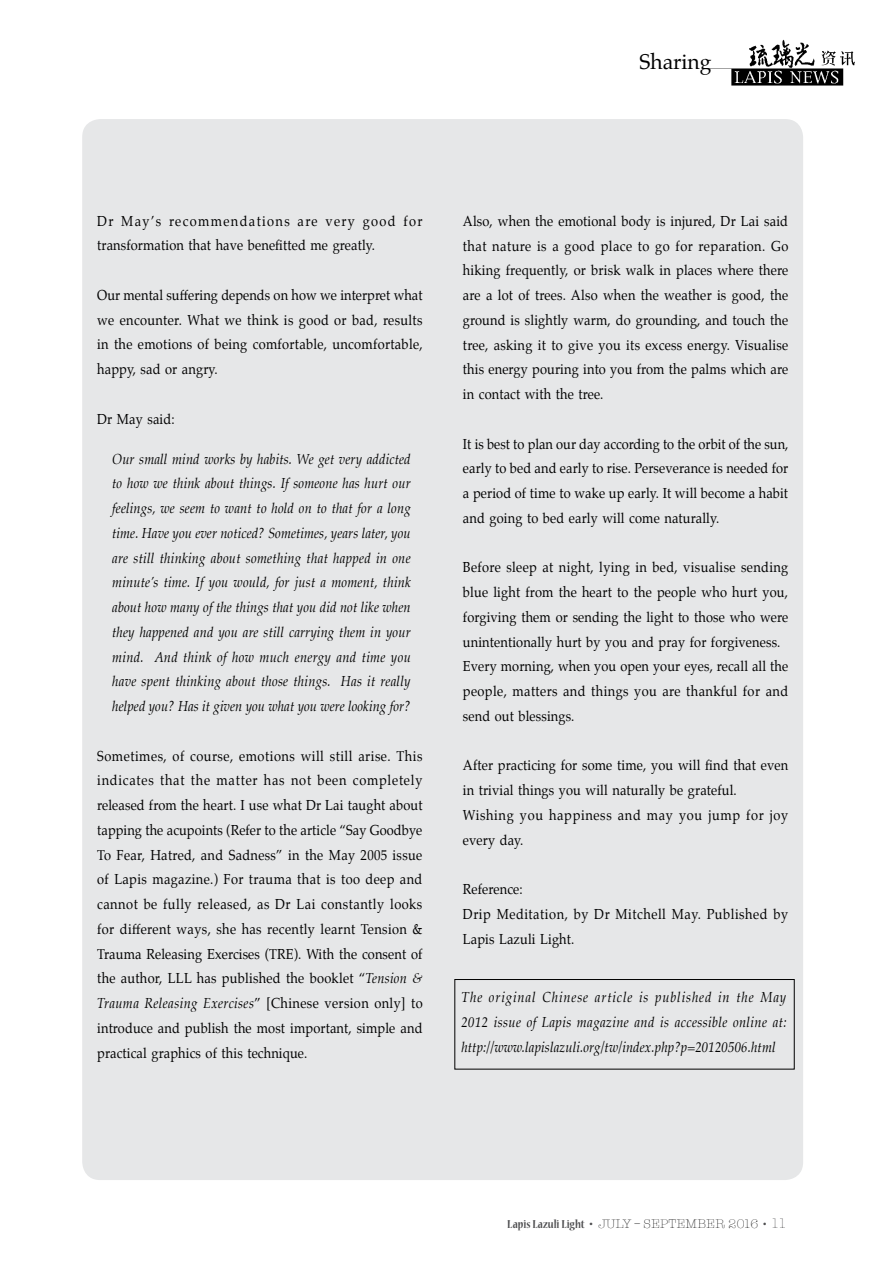
<style>
.page{position:relative;width:893px;height:1263px;background:#fff}
.page>*{position:absolute;margin:0;border:0;box-sizing:border-box;transform-origin:0 0}
.t1{font:21px "Palatino";color:#000}
.t2{font:14.25px/24.8px "Palatino";letter-spacing:.01em;color:#000;text-align:justify;scale:.9 1}
.t3{font:italic 14.25px/24.8px "Palatino";letter-spacing:.01em;color:#000;text-align:justify;scale:.9 1}
.t4{font:14.25px/24.8px "Palatino";letter-spacing:.04em;color:#000;scale:.9 1}
.t5{font:300 12.75px "American Typewriter";letter-spacing:.02em;color:#000}
.s1{font-style:italic}
.s2{font-family:"Nueva Std";font-weight:700;font-stretch:condensed;color:#4d4d4f}
.s3{font-size:9px;color:#4d4d4f}
.s4{font-size:14.25px;color:#4d4d4f}
</style>
<div class="page">
<img style="left:709px;top:39px;width:146px;height:47px">
<div style="left:82px;top:119px;width:721px;height:1061px;background:#e6e7e8;border-radius:18px"></div>
<div style="left:454px;top:979px;width:341px;height:90px;border:1px solid #000"></div>
<h1 class="t1" style="left:639px;top:44px;width:74px">Sharing</h1>
<p class="t2" style="left:97px;top:208px;width:363px">Dr May’s recommendations are very good for transformation that have benefitted me greatly.</p>
<p class="t2" style="left:97px;top:283px;width:363px">Our mental suffering depends on how we interpret what we encounter. What we think is good or bad, results in the emotions of being comfortable, uncomfortable, happy, sad or angry.</p>
<p class="t2" style="left:97px;top:406px;width:87px">Dr May said:</p>
<p class="t3" style="left:112px;top:446px;width:333px">Our small mind works by habits. We get very addicted to how we think about things. If someone has hurt our feelings, we seem to want to hold on to that for a long time. Have you ever noticed? Sometimes, years later, you are still thinking about something that happed in one minute’s time. If you would, for just a moment, think about how many of the things that you did not like when they happened and you are still carrying them in your mind. And think of how much energy and time you have spent thinking about those things. Has it really helped you? Has it given you what you were looking for?</p>
<p class="t2" style="left:97px;top:743px;width:363px">Sometimes, of course, emotions will still arise. This indicates that the matter has not been completely released from the heart. I use what Dr Lai taught about tapping the acupoints (Refer to the article “Say Goodbye To Fear, Hatred, and Sadness” in the May 2005 issue of Lapis magazine.) For trauma that is too deep and cannot be fully released, as Dr Lai constantly looks for different ways, she has recently learnt Tension &amp; Trauma Releasing Exercises (TRE). With the consent of the author, LLL has published the booklet “<span class="s1">Tension &amp; Trauma Releasing Exercises</span>” [Chinese version only] to introduce and publish the most important, simple and practical graphics of this technique.</p>
<p class="t2" style="left:463px;top:208px;width:363px">Also, when the emotional body is injured, Dr Lai said that nature is a good place to go for reparation. Go hiking frequently, or brisk walk in places where there are a lot of trees. Also when the weather is good, the ground is slightly warm, do grounding, and touch the tree, asking it to give you its excess energy. Visualise this energy pouring into you from the palms which are in contact with the tree.</p>
<p class="t2" style="left:463px;top:431px;width:363px">It is best to plan our day according to the orbit of the sun, early to bed and early to rise. Perseverance is needed for a period of time to wake up early. It will become a habit and going to bed early will come naturally.</p>
<p class="t2" style="left:463px;top:555px;width:363px;text-align:left">Before sleep at night, lying in bed, visualise sending blue light from the heart to the people who hurt you, forgiving them or sending the light to those who were unintentionally hurt by you and pray for forgiveness.<br>Every morning, when you open your eyes, recall all the people, matters and things you are thankful for and send out blessings.</p>
<p class="t2" style="left:463px;top:753px;width:363px;text-align:left">After practicing for some time, you will find that even in trivial things you will naturally be grateful.<br>Wishing you happiness and may you jump for joy every day.</p>
<p class="t4" style="left:463px;top:877px;width:363px">Reference:<br>Drip Meditation, by Dr Mitchell May. Published by<br>Lapis Lazuli Light.</p>
<p class="t3" style="left:461px;top:984px;width:363px">The original Chinese article is published in the May 2012 issue of Lapis magazine and is accessible online at: http://www.lapislazuli.org/tw/index.php?p=20120506.html</p>
<p class="t5" style="left:507px;top:1214px;width:281px"><span class="s2">Lapis Lazuli Light</span> <span class="s3">•</span> JULY – SEPTEMBER 2016 <span class="s3">•</span> <span class="s4">11</span></p>
</div>
